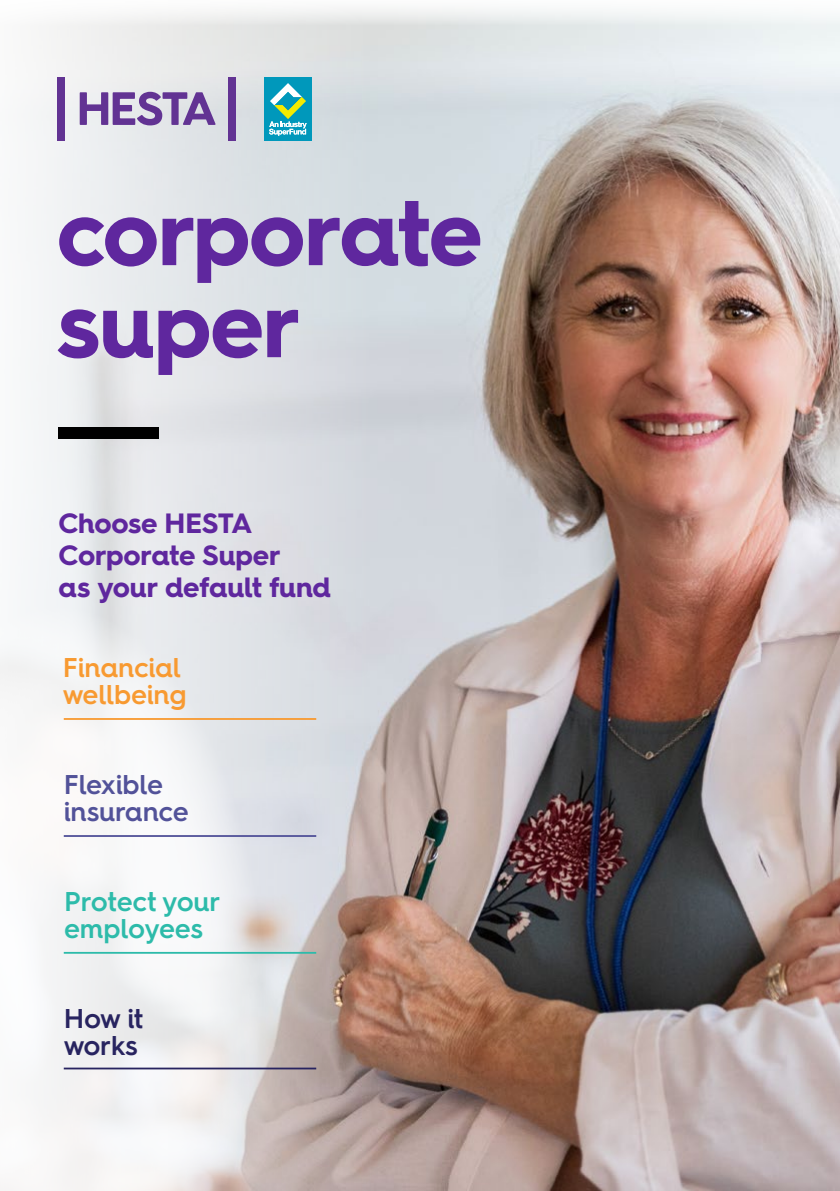
<style>
.page{position:relative;width:840px;height:1191px;background:#fff}
.page>*{position:absolute;margin:0;border:0;box-sizing:border-box;transform-origin:0 0}
.t1{font:700 92px/92px "Hurme Geometric Sans 4";letter-spacing:-.015em;color:#5f279e}
.t2{font:700 28px/32px "Hurme Geometric Sans 4";letter-spacing:-.01em;color:#5f279e}
.t3{font:600 27.2px/27.2px "Hurme Geometric Sans 4";letter-spacing:-.01em;color:#2dbbaa}
.t4{font:600 27.2px/27.2px "Hurme Geometric Sans 4";letter-spacing:-.01em;color:#f89a31}
.t5{font:600 27.2px/27.2px "Hurme Geometric Sans 4";letter-spacing:-.01em;color:#525299}
.t6{font:600 27.2px/27.2px "Hurme Geometric Sans 4";letter-spacing:-.015em;color:#282460}
</style>
<div class="page">
<img style="left:372px;top:9px;width:467px;height:1182px">
<svg style="left:0;top:9px;width:372px;height:1182px"></svg>
<div style="left:264px;top:77px;width:47px;height:63px;background:#0098bb"></div>
<svg style="left:269px;top:83px;width:37px;height:53px"></svg>
<div style="left:57px;top:77px;width:7px;height:63px;background:#623393"></div>
<div style="left:228px;top:77px;width:7px;height:63px;background:#623393"></div>
<svg style="left:80px;top:92px;width:135px;height:33px;background:#9e86bb"></svg>
<hr style="left:64px;top:718px;width:252px;height:2px;background:#f89a31">
<hr style="left:64px;top:835px;width:252px;height:2px;background:#525299">
<hr style="left:64px;top:952px;width:252px;height:1px;background:#2dbbaa">
<hr style="left:64px;top:1067px;width:252px;height:2px;background:#282460">
<div style="left:59px;top:427px;width:100px;height:11px;background:#000"></div>
<h1 class="t1" style="left:57px;top:185px;width:427px">corporate super</h1>
<p class="t2" style="left:59px;top:507px;width:273px">Choose HESTA<br>Corporate Super<br>as your default fund</p>
<p class="t4" style="left:63px;top:653px;width:125px">Financial wellbeing</p>
<p class="t5" style="left:64px;top:770px;width:127px">Flexible insurance</p>
<p class="t3" style="left:64px;top:887px;width:158px">Protect your employees</p>
<p class="t6" style="left:64px;top:1003px;width:81px">How it works</p>
</div>
